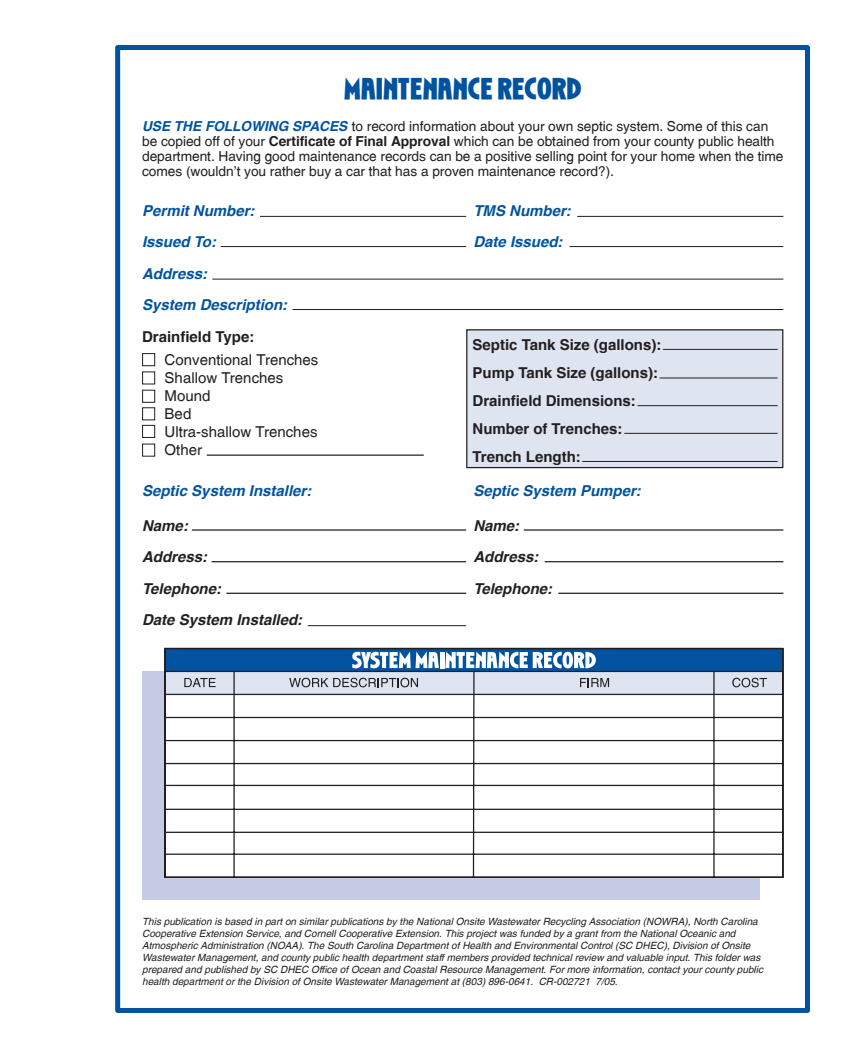
<style>
.page{position:relative;width:855px;height:1058px;background:#fff}
.page>*{position:absolute;margin:0;border:0;box-sizing:border-box;transform-origin:0 0}
.Large_Section_Headin{font:30px "Chapell";color:#0153a0}
.Smaller_Section_Head{font:700 15px "Switzerland";color:#231f20}
.Smaller_Section_Head-2{font:italic 700 15px "Switzerland";color:#0153a0}
.Smaller_Section_Head-3{font:15px "Switzerland Plain";color:#231f20}
.Smaller_Section_Head-4{font:italic 700 15px "Switzerland";color:#231f20}
.BT_Switz__11pt{font:13.75px/15px "Switzerland Plain";letter-spacing:-.005em;color:#231f20}
.t1{font:italic 10px/12px "Switzerland";color:#231f20}
.s1{font-family:"Switzerland";font-weight:700;font-style:italic;color:#0153a0}
.s2{font-family:"Switzerland";font-weight:700}
</style>
<div class="page">
<div style="left:115px;top:45px;width:695px;height:967px;border:5px solid #0153a0"></div>
<div style="left:142px;top:671px;width:618px;height:229px;background:#c5cbe5"></div>
<svg style="left:164px;top:648px;width:619px;height:230px;background:#d8dee5"></svg>
<svg style="left:184px;top:678px;width:32px;height:9px"></svg>
<svg style="left:289px;top:677px;width:129px;height:10px"></svg>
<svg style="left:580px;top:678px;width:29px;height:9px"></svg>
<svg style="left:732px;top:677px;width:35px;height:10px"></svg>
<hr style="left:260px;top:216px;width:206px;height:1px;background:#231f20">
<hr style="left:577px;top:216px;width:206px;height:1px;background:#231f20">
<hr style="left:221px;top:246px;width:245px;height:1px;background:#231f20">
<hr style="left:570px;top:246px;width:213px;height:1px;background:#231f20">
<hr style="left:212px;top:279px;width:571px;height:1px;background:#231f20">
<hr style="left:292px;top:309px;width:491px;height:1px;background:#231f20">
<div style="left:142px;top:353px;width:13px;height:13px;border:1px solid #231f20"></div>
<div style="left:142px;top:371px;width:13px;height:13px;border:1px solid #231f20"></div>
<div style="left:142px;top:390px;width:13px;height:13px;border:1px solid #231f20"></div>
<div style="left:142px;top:407px;width:13px;height:13px;border:1px solid #231f20"></div>
<div style="left:142px;top:425px;width:13px;height:13px;border:1px solid #231f20"></div>
<div style="left:142px;top:443px;width:13px;height:13px;border:1px solid #231f20"></div>
<hr style="left:207px;top:454px;width:217px;height:2px;background:#231f20">
<hr style="left:192px;top:529px;width:274px;height:1px;background:#231f20">
<hr style="left:524px;top:529px;width:259px;height:1px;background:#231f20">
<hr style="left:212px;top:561px;width:254px;height:1px;background:#231f20">
<hr style="left:545px;top:561px;width:238px;height:1px;background:#231f20">
<hr style="left:226px;top:592px;width:240px;height:2px;background:#231f20">
<hr style="left:558px;top:592px;width:225px;height:2px;background:#231f20">
<hr style="left:308px;top:625px;width:158px;height:1px;background:#231f20">
<div style="left:467px;top:330px;width:316px;height:137px;background:#dfe4f1"></div>
<div style="left:466px;top:329px;width:317px;height:139px;border:1px solid #231f20"></div>
<hr style="left:663px;top:349px;width:115px;height:1px;background:#231f20">
<hr style="left:660px;top:377px;width:118px;height:1px;background:#231f20">
<hr style="left:638px;top:405px;width:140px;height:1px;background:#231f20">
<hr style="left:624px;top:433px;width:154px;height:1px;background:#231f20">
<hr style="left:582px;top:461px;width:196px;height:1px;background:#231f20">
<p class="Large_Section_Headin" style="left:344px;top:71px;width:239px">MAINTENANCE RECORD</p>
<p class="BT_Switz__11pt" style="left:142px;top:119px;width:643px"><span class="s1">USE THE FOLLOWING SPACES</span> to record information about your own septic system. Some of this can be copied off of your <span class="s2">Certificate of Final Approval</span> which can be obtained from your county public health department. Having good maintenance records can be a positive selling point for your home when the time comes (wouldn’t you rather buy a car that has a proven maintenance record?).</p>
<p class="Smaller_Section_Head-2" style="left:142px;top:202px;width:114px">Permit Number:</p>
<p class="Smaller_Section_Head-2" style="left:473px;top:202px;width:99px">TMS Number:</p>
<p class="Smaller_Section_Head-2" style="left:142px;top:233px;width:75px">Issued To:</p>
<p class="Smaller_Section_Head-2" style="left:473px;top:233px;width:91px">Date Issued:</p>
<p class="Smaller_Section_Head-2" style="left:142px;top:265px;width:67px">Address:</p>
<p class="Smaller_Section_Head-2" style="left:142px;top:296px;width:147px">System Description:</p>
<p class="Smaller_Section_Head" style="left:142px;top:327px;width:114px">Drainfield Type:</p>
<p class="Smaller_Section_Head-3" style="left:165px;top:351px;width:155px">Conventional Trenches</p>
<p class="Smaller_Section_Head-3" style="left:165px;top:369px;width:120px">Shallow Trenches</p>
<p class="Smaller_Section_Head-3" style="left:165px;top:387px;width:47px">Mound</p>
<p class="Smaller_Section_Head-3" style="left:165px;top:405px;width:28px">Bed</p>
<p class="Smaller_Section_Head-3" style="left:165px;top:423px;width:154px">Ultra-shallow Trenches</p>
<p class="Smaller_Section_Head-3" style="left:165px;top:441px;width:39px">Other</p>
<p class="Smaller_Section_Head-2" style="left:142px;top:482px;width:171px">Septic System Installer:</p>
<p class="Smaller_Section_Head-2" style="left:473px;top:482px;width:169px">Septic System Pumper:</p>
<p class="Smaller_Section_Head-4" style="left:142px;top:517px;width:47px">Name:</p>
<p class="Smaller_Section_Head-4" style="left:473px;top:517px;width:47px">Name:</p>
<p class="Smaller_Section_Head-4" style="left:142px;top:548px;width:67px">Address:</p>
<p class="Smaller_Section_Head-4" style="left:473px;top:548px;width:67px">Address:</p>
<p class="Smaller_Section_Head-4" style="left:142px;top:580px;width:80px">Telephone:</p>
<p class="Smaller_Section_Head-4" style="left:473px;top:580px;width:80px">Telephone:</p>
<p class="Smaller_Section_Head-4" style="left:142px;top:611px;width:162px">Date System Installed:</p>
<p class="Smaller_Section_Head" style="left:472px;top:335px;width:190px">Septic Tank Size (gallons):</p>
<p class="Smaller_Section_Head" style="left:472px;top:363px;width:187px">Pump Tank Size (gallons):</p>
<p class="Smaller_Section_Head" style="left:472px;top:391px;width:165px">Drainfield Dimensions:</p>
<p class="Smaller_Section_Head" style="left:472px;top:419px;width:152px">Number of Trenches:</p>
<p class="Smaller_Section_Head" style="left:472px;top:447px;width:110px">Trench Length:</p>
<p class="t1" style="left:142px;top:915px;width:622px">This publication is based in part on similar publications by the National Onsite Wastewater Recycling Association (NOWRA), North Carolina Cooperative Extension Service, and Cornell Cooperative Extension. This project was funded by a grant from the National Oceanic and Atmospheric Administration (NOAA). The South Carolina Department of Health and Environmental Control (SC DHEC), Division of Onsite Wastewater Management, and county public health department staff members provided technical review and valuable input. This folder was prepared and published by SC DHEC Office of Ocean and Coastal Resource Management. For more information, contact your county public health department or the Division of Onsite Wastewater Management at (803) 896-0641. CR-002721 7/05.</p>
</div>
